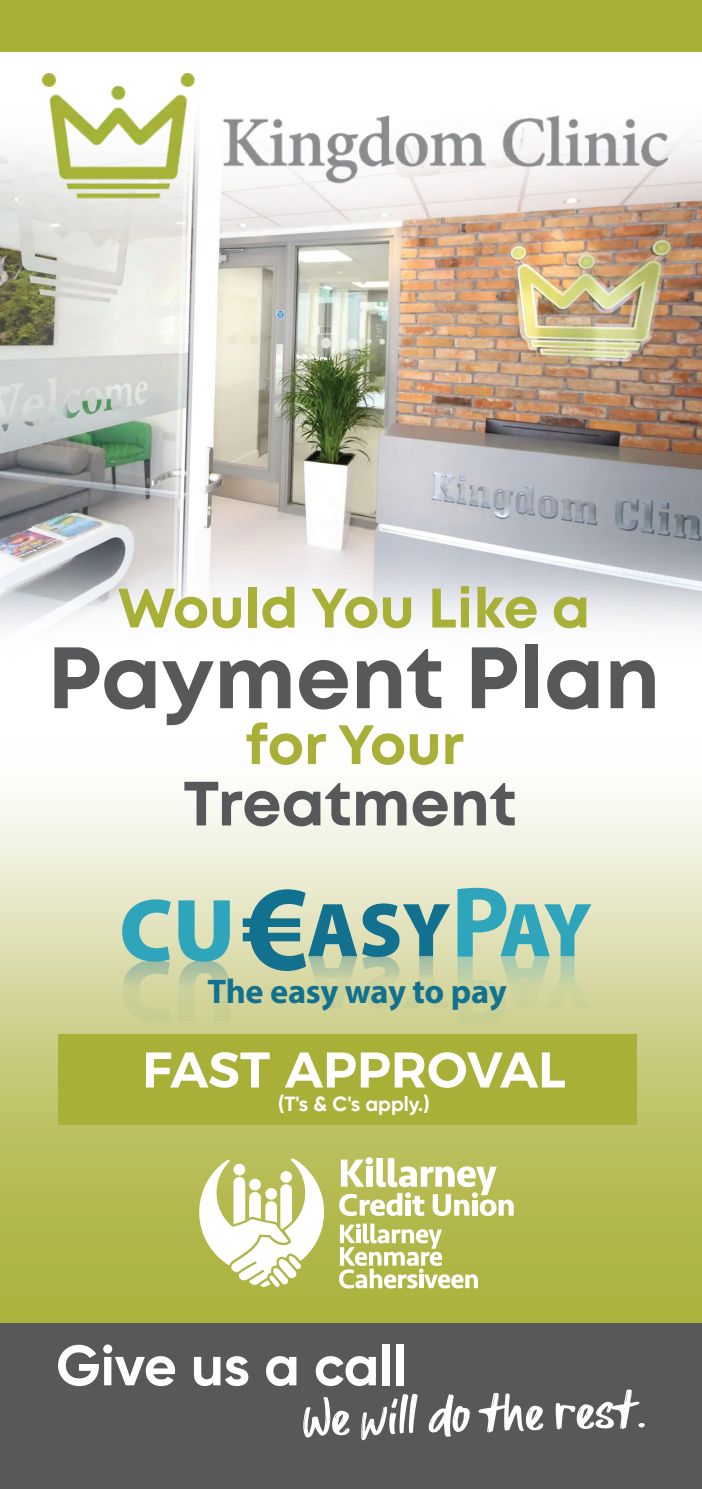
<style>
.page{position:relative;width:702px;height:1489px;background:#fff}
.page>*{position:absolute;margin:0;border:0;box-sizing:border-box;transform-origin:0 0}
.t1{font:700 87px "Mont";color:#57585a}
.t2{font:700 62.25px "Mont";color:#57585a}
.t3{font:700 56.75px "Gilroy";color:#fff}
.t4{font:700 55.25px "Mont";color:#a9b037}
.t5{font:54.5px "All Pony";color:#fff}
.t6{font:600 50px "Montserrat";color:#fff}
.t7{font:700 34.25px "Myriad Pro";letter-spacing:-.01em;color:#11718f}
.t8{font:700 20.5px "Gilroy";color:#fff}
</style>
<div class="page">
<svg style="left:0;top:798px;width:702px;height:525px;background:#cdd08c"></svg>
<svg style="left:122px;top:960px;width:108px;height:62px;background:#c7cf9c"></svg>
<svg style="left:122px;top:899px;width:49px;height:62px;background:#84c2ba"></svg>
<svg style="left:178px;top:900px;width:52px;height:61px;background:#6fbbba"></svg>
<svg style="left:243px;top:889px;width:207px;height:81px;background:#84b0a9"></svg>
<svg style="left:457px;top:887px;width:134px;height:68px;background:#8bc5bd"></svg>
<svg style="left:457px;top:955px;width:134px;height:69px;background:#cbd29c"></svg>
<svg style="left:308px;top:955px;width:221px;height:53px;background:#c9d2a1"></svg>
<img style="left:0;top:73px;width:702px;height:557px">
<img style="left:43px;top:74px;width:625px;height:125px">
<div style="left:0;top:1323px;width:702px;height:165px;background:#57585a"></div>
<div style="left:0;top:0;width:702px;height:52px;background:#a9b037"></div>
<div style="left:59px;top:1034px;width:578px;height:90px;background:#a9b037"></div>
<svg style="left:339px;top:1223px;width:139px;height:65px"></svg>
<svg style="left:199px;top:1158px;width:125px;height:129px"></svg>
<svg style="left:339px;top:1157px;width:174px;height:58px"></svg>
<p class="t4" style="left:118px;top:572px;width:474px">Would You Like a</p>
<p class="t1" style="left:47px;top:621px;width:614px">Payment Plan</p>
<p class="t4" style="left:245px;top:708px;width:220px">for Your</p>
<p class="t2" style="left:183px;top:763px;width:335px">Treatment</p>
<p class="t7" style="left:207px;top:969px;width:300px">The easy way to pay</p>
<p class="t6" style="left:142px;top:1029px;width:425px">FAST APPROVAL</p>
<p class="t8" style="left:278px;top:1090px;width:153px">(T's &amp; C's apply.)</p>
<p class="t3" style="left:56px;top:1329px;width:352px">Give us a call</p>
<p class="t5" style="left:304px;top:1393px;width:344px;rotate:-1deg">We will do the rest.</p>
</div>
